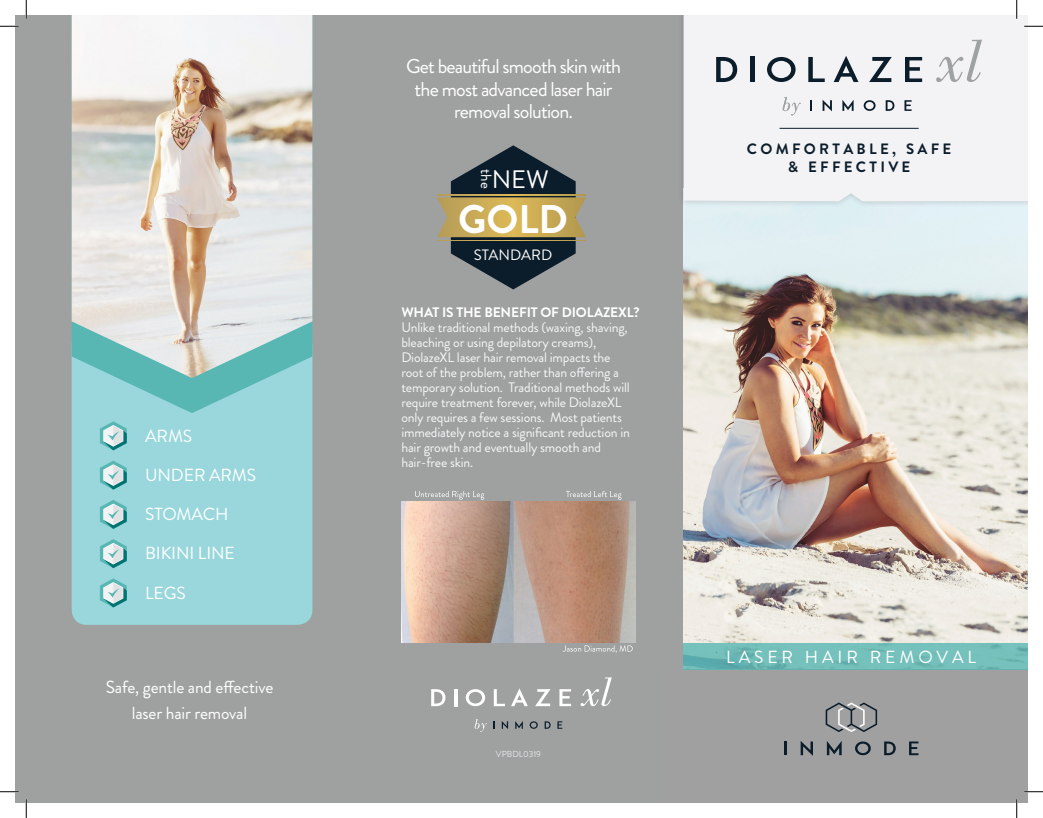
<style>
.page{position:relative;width:1043px;height:818px;background:#fff}
.page>*{position:absolute;margin:0;border:0;box-sizing:border-box;transform-origin:0 0}
.t1{font:700 40px "Brandon Grotesque";color:#fff}
.t2{font:25.25px "Brandon Grotesque";color:#fff}
.t3{font:20px/22.5px "Brandon Grotesque";letter-spacing:-.04em;color:#fff;text-align:center}
.t4{font:17.5px "Brandon Grotesque";letter-spacing:-.01em;color:#fff}
.t5{font:700 15px "Brandon Grotesque";color:#0b1d2a}
.t6{font:15px "Brandon Grotesque";color:#fff}
.t7{font:13.75px/15px "Brandon Grotesque";letter-spacing:-.01em;color:#f6f6f7}
.t8{font:700 13.75px "Brandon Grotesque";letter-spacing:-.01em;color:#fff}
.t9{font:8.75px "Brandon Grotesque";color:#fff}
.t10{font:8.75px "Brandon Grotesque";color:#e6e7e9}
</style>
<div class="page">
<div style="left:15px;top:15px;width:1013px;height:787px;background:#9fa1a1"></div>
<img style="left:683px;top:207px;width:345px;height:436px">
<div style="left:677px;top:15px;width:351px;height:192px;background:#231f20;opacity:.2"></div>
<div style="left:683px;top:15px;width:344px;height:186px;background:#f3f3f5"></div>
<svg style="left:683px;top:643px;width:345px;height:26px;background:#71bdb8"></svg>
<img style="left:402px;top:501px;width:233px;height:141px">
<svg style="left:782px;top:97px;width:18px;height:18px"></svg>
<svg style="left:810px;top:100px;width:2px;height:11px"></svg>
<svg style="left:822px;top:100px;width:10px;height:11px"></svg>
<svg style="left:842px;top:100px;width:11px;height:11px"></svg>
<svg style="left:863px;top:100px;width:12px;height:11px"></svg>
<svg style="left:885px;top:100px;width:9px;height:11px"></svg>
<svg style="left:904px;top:100px;width:7px;height:11px"></svg>
<hr style="left:779px;top:128px;width:139px;height:1px;background:#0b1d2a">
<svg style="left:825px;top:702px;width:52px;height:30px"></svg>
<svg style="left:784px;top:741px;width:2px;height:14px"></svg>
<svg style="left:800px;top:741px;width:13px;height:14px"></svg>
<svg style="left:826px;top:741px;width:15px;height:14px"></svg>
<svg style="left:855px;top:741px;width:15px;height:14px"></svg>
<svg style="left:884px;top:741px;width:11px;height:14px"></svg>
<svg style="left:909px;top:741px;width:9px;height:14px"></svg>
<svg style="left:437px;top:145px;width:149px;height:144px"></svg>
<svg style="left:437px;top:240px;width:149px;height:1px"></svg>
<svg style="left:437px;top:195px;width:149px;height:1px"></svg>
<svg style="left:474px;top:719px;width:13px;height:13px"></svg>
<svg style="left:502px;top:721px;width:6px;height:8px"></svg>
<svg style="left:515px;top:721px;width:8px;height:7px"></svg>
<svg style="left:529px;top:721px;width:9px;height:7px"></svg>
<svg style="left:544px;top:721px;width:6px;height:7px"></svg>
<svg style="left:557px;top:721px;width:5px;height:7px"></svg>
<svg style="left:936px;top:39px;width:46px;height:43px"></svg>
<svg style="left:716px;top:57px;width:21px;height:25px"></svg>
<div style="left:749px;top:57px;width:5px;height:25px;background:#0b1d2a"></div>
<svg style="left:767px;top:57px;width:28px;height:25px"></svg>
<svg style="left:808px;top:57px;width:16px;height:25px"></svg>
<svg style="left:833px;top:56px;width:25px;height:26px"></svg>
<svg style="left:869px;top:57px;width:22px;height:25px"></svg>
<svg style="left:905px;top:57px;width:17px;height:25px"></svg>
<svg style="left:580px;top:677px;width:32px;height:29px"></svg>
<svg style="left:431px;top:689px;width:14px;height:17px"></svg>
<hr style="left:454px;top:689px;width:3px;height:17px;background:#fff">
<svg style="left:466px;top:689px;width:19px;height:17px"></svg>
<svg style="left:494px;top:689px;width:11px;height:17px"></svg>
<svg style="left:511px;top:688px;width:17px;height:18px"></svg>
<svg style="left:535px;top:689px;width:15px;height:17px"></svg>
<svg style="left:559px;top:689px;width:12px;height:17px"></svg>
<div style="left:72px;top:330px;width:240px;height:294px;background:#99d7dc;border-radius:15px"></div>
<svg style="left:118px;top:378px;width:148px;height:35px"></svg>
<img style="left:72px;top:15px;width:240px;height:363px">
<svg style="left:100px;top:421px;width:27px;height:29px"></svg>
<svg style="left:100px;top:460px;width:27px;height:29px"></svg>
<svg style="left:100px;top:500px;width:27px;height:29px"></svg>
<svg style="left:100px;top:539px;width:27px;height:29px"></svg>
<svg style="left:100px;top:578px;width:27px;height:29px"></svg>
<svg style="left:0;top:25px;width:19px;height:2px"></svg>
<svg style="left:1024px;top:25px;width:18px;height:2px"></svg>
<svg style="left:0;top:791px;width:19px;height:1px"></svg>
<svg style="left:1024px;top:791px;width:18px;height:1px"></svg>
<svg style="left:25px;top:0;width:2px;height:19px"></svg>
<svg style="left:25px;top:799px;width:2px;height:19px"></svg>
<svg style="left:1015px;top:0;width:2px;height:19px"></svg>
<svg style="left:1015px;top:799px;width:2px;height:19px"></svg>
<p class="t4" style="left:145px;top:423px;width:49px">ARMS</p>
<p class="t4" style="left:145px;top:463px;width:112px">UNDER ARMS</p>
<p class="t4" style="left:145px;top:502px;width:85px">STOMACH</p>
<p class="t4" style="left:145px;top:540px;width:91px">BIKINI LINE</p>
<p class="t4" style="left:145px;top:580px;width:42px">LEGS</p>
<p class="t4" style="left:106px;top:675px;width:169px">Safe, gentle and effective</p>
<p class="t4" style="left:132px;top:701px;width:117px">laser hair removal</p>
<p class="t3" style="left:406px;top:55px;width:217px">Get beautiful smooth skin with the most advanced laser hair removal solution.</p>
<p class="t6" style="left:496px;top:169px;width:21px;rotate:90deg">the</p>
<h2 class="t2" style="left:492px;top:162px;width:59px">NEW</h2>
<h1 class="t1" style="left:458px;top:191px;width:112px">GOLD</h1>
<p class="t6" style="left:474px;top:245px;width:80px">STANDARD</p>
<p class="t8" style="left:401px;top:302px;width:240px">WHAT IS THE BENEFIT OF DIOLAZEXL?</p>
<p class="t7" style="left:401px;top:319px;width:230px">Unlike traditional methods (waxing, shaving, bleaching or using depilatory creams), DiolazeXL laser hair removal impacts the root of the problem, rather than offering a temporary solution. Traditional methods will require treatment forever, while DiolazeXL only requires a few sessions. Most patients immediately notice a significant reduction in hair growth and eventually smooth and</p>
<p class="t7" style="left:401px;top:454px;width:73px">hair-free skin.</p>
<p class="t9" style="left:414px;top:488px;width:72px">Untreated Right Leg</p>
<p class="t9" style="left:566px;top:488px;width:57px">Treated Left Leg</p>
<p class="t9" style="left:563px;top:642px;width:72px">Jason Diamond, MD</p>
<p class="t10" style="left:496px;top:747px;width:47px">VPBDL0319</p>
<p class="t5" style="left:746px;top:138px;width:206px">C O M F O R T A B L E , S A F E</p>
<p class="t5" style="left:787px;top:156px;width:124px">&amp; E F F E C T I V E</p>
<p class="t4" style="left:726px;top:645px;width:251px">L A S E R H A I R R E M O V A L</p>
</div>
